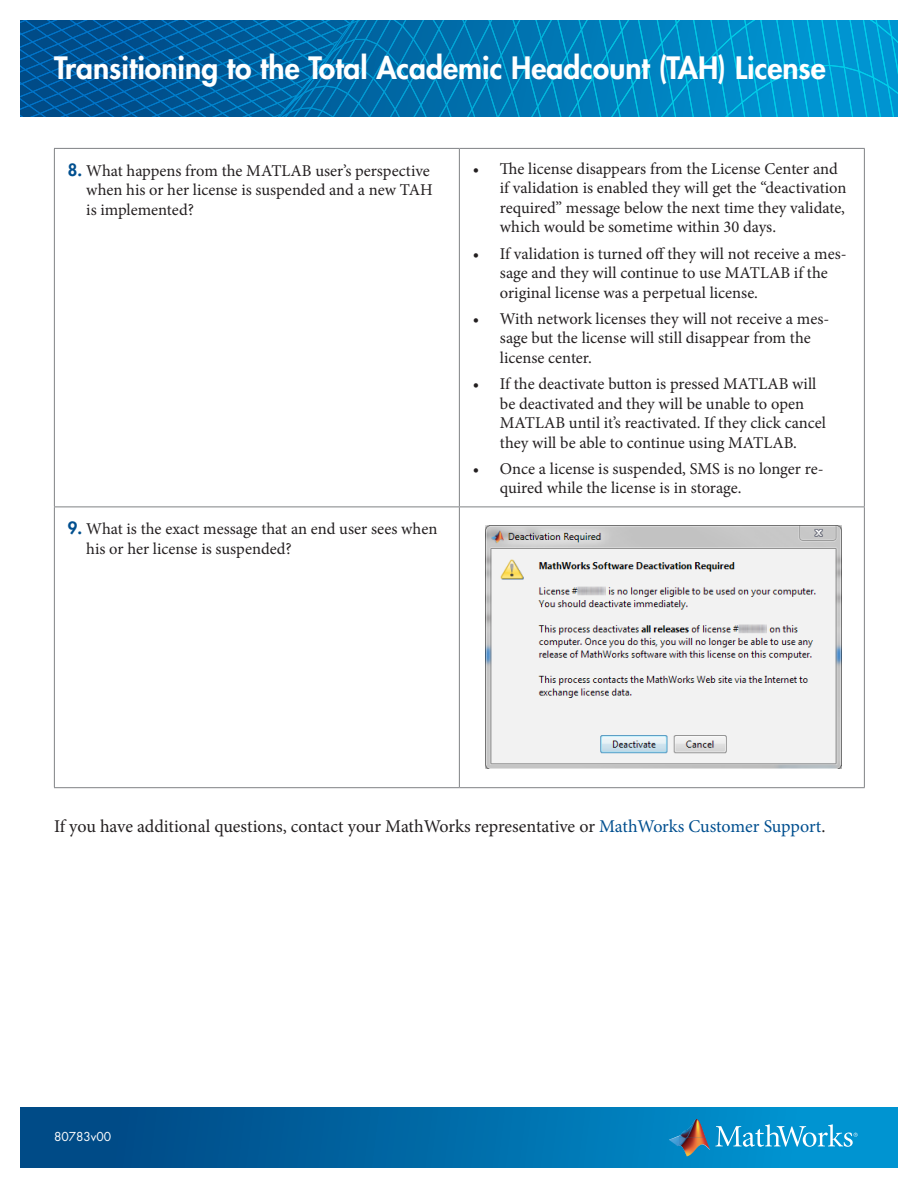
<style>
.page{position:relative;width:918px;height:1188px;background:#fff}
.page>*{position:absolute;margin:0;border:0;box-sizing:border-box;transform-origin:0 0}
.t1{font:800 30px "Futura Std";color:#fff}
.t2{font:18px "Minion Pro";letter-spacing:-.005em;color:#231f20}
.t3{font:16.5px/19.5px "Minion Pro";color:#231f20}
.t4{font:12px "Futura Std";color:#fff}
.s1{font-family:"Futura Std";font-weight:800;color:#004f8f}
.s2{color:#004f8f}
</style>
<div class="page">
<div style="left:20px;top:1107px;width:878px;height:60px;background:linear-gradient(to right,#00427f,#009ad7)"></div>
<img style="left:679px;top:1119px;width:26px;height:19px">
<svg style="left:669px;top:1136px;width:10px;height:10px"></svg>
<img style="left:679px;top:1138px;width:31px;height:18px">
<svg style="left:715px;top:1124px;width:143px;height:23px;background:#40acda"></svg>
<hr style="left:54px;top:148px;width:405px;height:1px;background:#808285">
<hr style="left:54px;top:149px;width:1px;height:358px;background:#808285">
<hr style="left:459px;top:148px;width:406px;height:1px;background:#808285">
<hr style="left:459px;top:149px;width:1px;height:358px;background:#808285">
<hr style="left:864px;top:149px;width:1px;height:358px;background:#808285">
<hr style="left:54px;top:507px;width:405px;height:1px;background:#808285">
<hr style="left:54px;top:507px;width:1px;height:280px;background:#808285">
<hr style="left:459px;top:507px;width:406px;height:1px;background:#808285">
<hr style="left:459px;top:507px;width:1px;height:280px;background:#808285">
<hr style="left:864px;top:507px;width:1px;height:280px;background:#808285">
<hr style="left:54px;top:787px;width:405px;height:1px;background:#808285">
<hr style="left:459px;top:787px;width:406px;height:1px;background:#808285">
<img style="left:485px;top:526px;width:356px;height:243px">
<svg style="left:20px;top:21px;width:878px;height:96px;background:#0076b2"></svg>
<p class="t1" style="left:54px;top:49px;width:773px">Transitioning to the Total Academic Headcount (TAH) License</p>
<p class="t3" style="left:86px;top:161px;width:348px;text-indent:-18px"><span class="s1">8.</span> What happens from the MATLAB user’s perspective when his or her license is suspended and a new TAH is implemented?</p>
<p class="t3" style="left:500px;top:159px;width:348px;text-indent:-27px">• The license disappears from the License Center and if validation is enabled they will get the “deactivation required” message below the next time they validate, which would be sometime within 30 days.</p>
<p class="t3" style="left:500px;top:244px;width:348px;text-indent:-27px">• If validation is turned off they will not receive a mes&shy;sage and they will continue to use MATLAB if the original license was a perpetual license.</p>
<p class="t3" style="left:500px;top:309px;width:331px;text-indent:-27px">• With network licenses they will not receive a mes&shy;sage but the license will still disappear from the license center.</p>
<p class="t3" style="left:500px;top:374px;width:328px;text-indent:-27px">• If the deactivate button is pressed MATLAB will be deactivated and they will be unable to open MATLAB until it’s reactivated. If they click cancel they will be able to continue using MATLAB.</p>
<p class="t3" style="left:500px;top:459px;width:325px;text-indent:-27px">• Once a license is suspended, SMS is no longer re&shy;quired while the license is in storage.</p>
<p class="t3" style="left:86px;top:519px;width:353px;text-indent:-18px"><span class="s1">9.</span> What is the exact message that an end user sees when his or her license is suspended?</p>
<p class="t2" style="left:54px;top:814px;width:773px">If you have additional questions, contact your MathWorks representative or <span class="s2">MathWorks Customer Support</span>.</p>
<p class="t4" style="left:54px;top:1129px;width:59px">80783v00</p>
</div>
